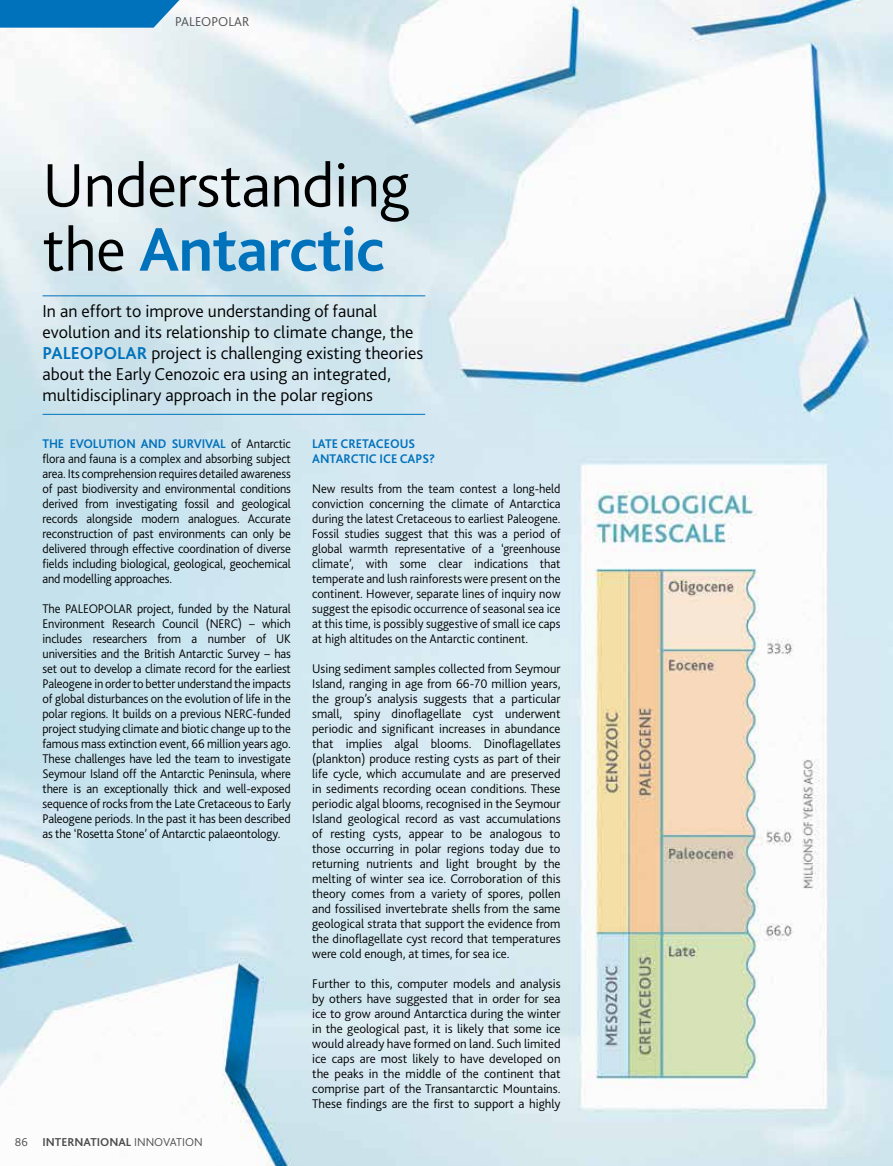
<style>
.page{position:relative;width:893px;height:1166px;background:#fff}
.page>*{position:absolute;margin:0;border:0;box-sizing:border-box;transform-origin:0 0}
.t1{font:300 64.05px/64.1px "Bliss 2";letter-spacing:-.01em;color:#000}
.t2{font:300 18px/21px "Bliss 2";color:#000}
.t3{font:300 13.5px "Bliss 2";color:#4d4d4f}
.t4{font:300 13.2px/15px "Bliss 2";color:#000;text-align:justify;scale:.95 1}
.t5{font:300 13.2px/15px "Bliss 2";color:#000;text-align:justify}
.t6{font:700 13.2px/15px "Bliss 2";color:#0072bc;scale:.96 1}
.t7{font:700 12px "Bliss 2";color:#4d4d4f}
.s1{font-weight:700;color:#0072bc}
.s2{font-weight:300}
</style>
<div class="page">
<img style="left:0;top:0;width:893px;height:1165px">
<hr style="left:43px;top:295px;width:382px;height:1px;background:#0072bc">
<hr style="left:43px;top:414px;width:382px;height:1px;background:#0072bc">
<svg style="left:0;top:0;width:179px;height:28px;background:#137cc0"></svg>
<p class="t3" style="left:175px;top:13px;width:76px">PALEOPOLAR</p>
<h1 class="t1" style="left:43px;top:152px;width:369px">Understanding the <span class="s1">Antarctic</span></h1>
<p class="t2" style="left:43px;top:300px;width:382px">In an effort to improve understanding of faunal evolution and its relationship to climate change, the <span class="s1">PALEOPOLAR</span> project is challenging existing theories about the Early Cenozoic era using an integrated, multidisciplinary approach in the polar regions</p>
<p class="t4" style="left:43px;top:435px;width:263px"><span class="s1">THE EVOLUTION AND SURVIVAL</span> of Antarctic flora and fauna is a complex and absorbing subject area. Its comprehension requires detailed awareness of past biodiversity and environmental conditions derived from investigating fossil and geological records alongside modern analogues. Accurate reconstruction of past environments can only be delivered through effective coordination of diverse fields including biological, geological, geochemical and modelling approaches.</p>
<p class="t4" style="left:43px;top:600px;width:263px">The PALEOPOLAR project, funded by the Natural Environment Research Council (NERC) – which includes researchers from a number of UK universities and the British Antarctic Survey – has set out to develop a climate record for the earliest Paleogene in order to better understand the impacts of global disturbances on the evolution of life in the polar regions. It builds on a previous NERC-funded project studying climate and biotic change up to the famous mass extinction event, 66 million years ago.<br>These challenges have led the team to investigate Seymour Island off the Antarctic Peninsula, where there is an exceptionally thick and well-exposed sequence of rocks from the Late Cretaceous to Early Paleogene periods. In the past it has been described as the ‘Rosetta Stone’ of Antarctic palaeontology.</p>
<p class="t7" style="left:15px;top:1133px;width:189px"><span class="s2">86</span> INTERNATIONAL <span class="s2">INNOVATION</span></p>
<p class="t6" style="left:312px;top:435px;width:130px">LATE CRETACEOUS<br>ANTARCTIC ICE CAPS?</p>
<p class="t4" style="left:312px;top:480px;width:263px">New results from the team contest a long-held conviction concerning the climate of Antarctica during the latest Cretaceous to earliest Paleogene.<br>Fossil studies suggest that this was a period of global warmth representative of a ‘greenhouse climate’, with some clear indications that temperate and lush rainforests were present on the continent. However, separate lines of inquiry now suggest the episodic occurrence of seasonal sea ice at this time, is possibly suggestive of small ice caps at high altitudes on the Antarctic continent.</p>
<p class="t5" style="left:312px;top:660px;width:250px">Using sediment samples collected from Seymour Island, ranging in age from 66-70 million years, the group’s analysis suggests that a particular small, spiny dinoflagellate cyst underwent periodic and significant increases in abundance that implies algal blooms. Dinoflagellates (plankton) produce resting cysts as part of their life cycle, which accumulate and are preserved in sediments recording ocean conditions. These periodic algal blooms, recognised in the Seymour Island geological record as vast accumulations of resting cysts, appear to be analogous to those occurring in polar regions today due to returning nutrients and light brought by the melting of winter sea ice. Corroboration of this theory comes from a variety of spores, pollen and fossilised invertebrate shells from the same geological strata that support the evidence from the dinoflagellate cyst record that temperatures were cold enough, at times, for sea ice.</p>
<p class="t5" style="left:312px;top:975px;width:250px">Further to this, computer models and analysis by others have suggested that in order for sea ice to grow around Antarctica during the winter in the geological past, it is likely that some ice would already have formed on land. Such limited ice caps are most likely to have developed on the peaks in the middle of the continent that comprise part of the Transantarctic Mountains.<br>These findings are the first to support a highly</p>
</div>
